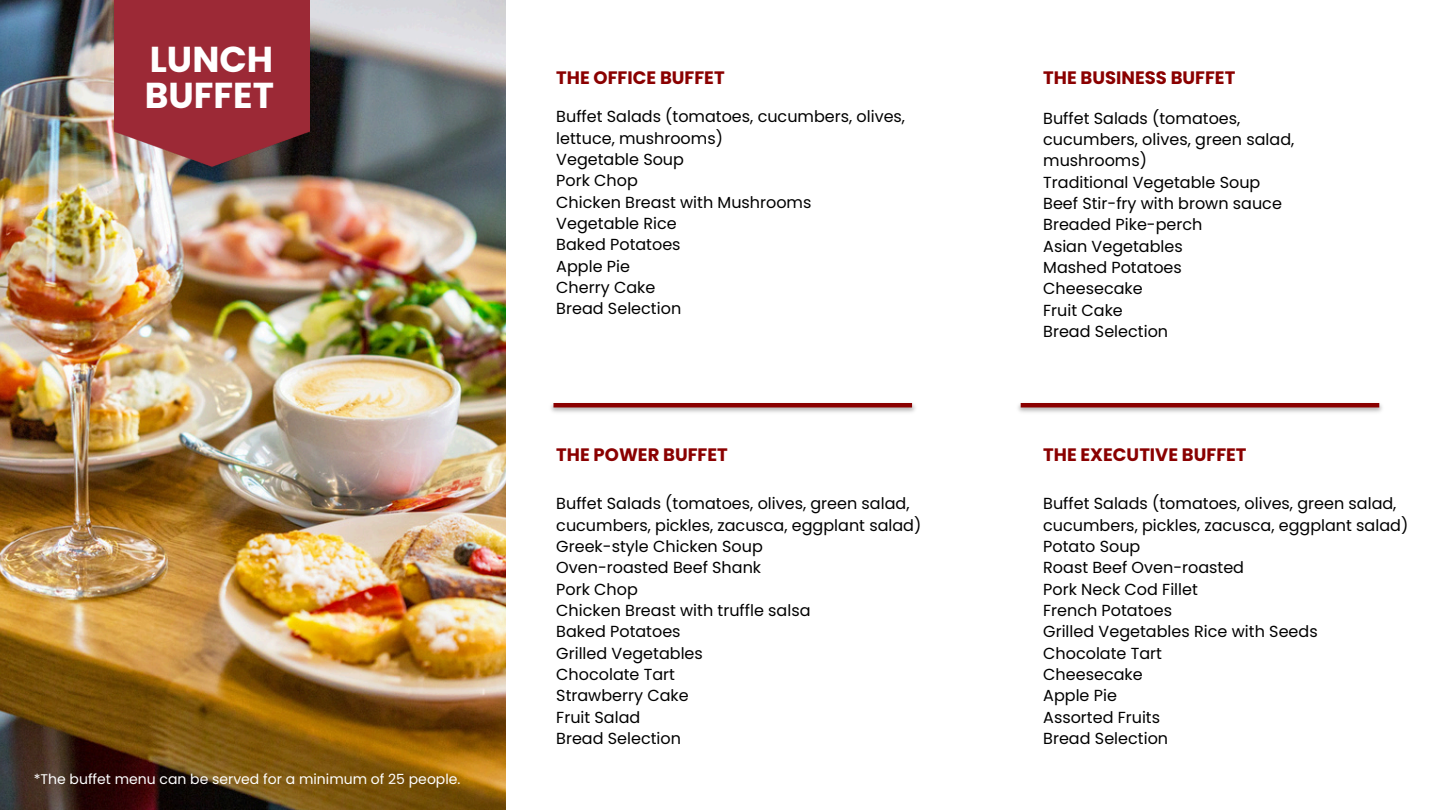
<style>
.page{position:relative;width:1440px;height:810px;background:#fff}
.page>*{position:absolute;margin:0;border:0;box-sizing:border-box;transform-origin:0 0}
.t1{font:700 36px/36px "Poppins";color:#fff}
.t2{font:700 18px "Poppins";color:#8a0000}
.t3{font:16px/21.4px "Poppins";color:#000}
.t4{font:14px "Poppins";color:#fff}
</style>
<div class="page">
<img style="left:0;top:0;width:506px;height:810px">
<img style="left:114px;top:0;width:195px;height:166px">
<img style="left:551px;top:403px;width:365px;height:10px">
<hr style="left:553px;top:403px;width:359px;height:4px;background:#8a0000">
<img style="left:1018px;top:403px;width:364px;height:10px">
<hr style="left:1021px;top:403px;width:358px;height:4px;background:#8a0000">
<p class="t1" style="left:145px;top:41px;width:131px">LUNCH<br>BUFFET</p>
<h3 class="t4" style="left:34px;top:769px;width:428px">*The buffet menu can be served for a minimum of 25 people.</h3>
<p class="t2" style="left:556px;top:66px;width:170px">THE OFFICE BUFFET</p>
<h2 class="t3" style="left:556px;top:106px;width:350px">Buffet Salads (tomatoes, cucumbers, olives, lettuce, mushrooms)<br>Vegetable Soup<br>Pork Chop<br>Chicken Breast with Mushrooms<br>Vegetable Rice<br>Baked Potatoes<br>Apple Pie<br>Cherry Cake<br>Bread Selection</h2>
<h2 class="t2" style="left:1043px;top:65px;width:194px">THE BUSINESS BUFFET</h2>
<h2 class="t3" style="left:1043px;top:107px;width:253px">Buffet Salads (tomatoes, cucumbers, olives, green salad, mushrooms)<br>Traditional Vegetable Soup<br>Beef Stir-fry with brown sauce<br>Breaded Pike-perch<br>Asian Vegetables<br>Mashed Potatoes<br>Cheesecake<br>Fruit Cake</h2>
<h3 class="t3" style="left:1043px;top:321px;width:126px">Bread Selection</h3>
<h3 class="t2" style="left:556px;top:442px;width:173px">THE POWER BUFFET</h3>
<p class="t2" style="left:1043px;top:442px;width:205px">THE EXECUTIVE BUFFET</p>
<p class="t3" style="left:556px;top:493px;width:367px">Buffet Salads (tomatoes, olives, green salad, cucumbers, pickles, zacusca, eggplant salad)<br>Greek-style Chicken Soup<br>Oven-roasted Beef Shank<br>Pork Chop<br>Chicken Breast with truffle salsa<br>Baked Potatoes<br>Grilled Vegetables<br>Chocolate Tart<br>Strawberry Cake</p>
<h1 class="t3" style="left:556px;top:706px;width:126px">Fruit Salad<br>Bread Selection</h1>
<p class="t3" style="left:1043px;top:493px;width:367px">Buffet Salads (tomatoes, olives, green salad, cucumbers, pickles, zacusca, eggplant salad)<br>Potato Soup<br>Roast Beef Oven-roasted<br>Pork Neck Cod Fillet<br>French Potatoes<br>Grilled Vegetables Rice with Seeds<br>Chocolate Tart<br>Cheesecake</p>
<p class="t3" style="left:1043px;top:685px;width:126px">Apple Pie<br>Assorted Fruits<br>Bread Selection</p>
</div>
